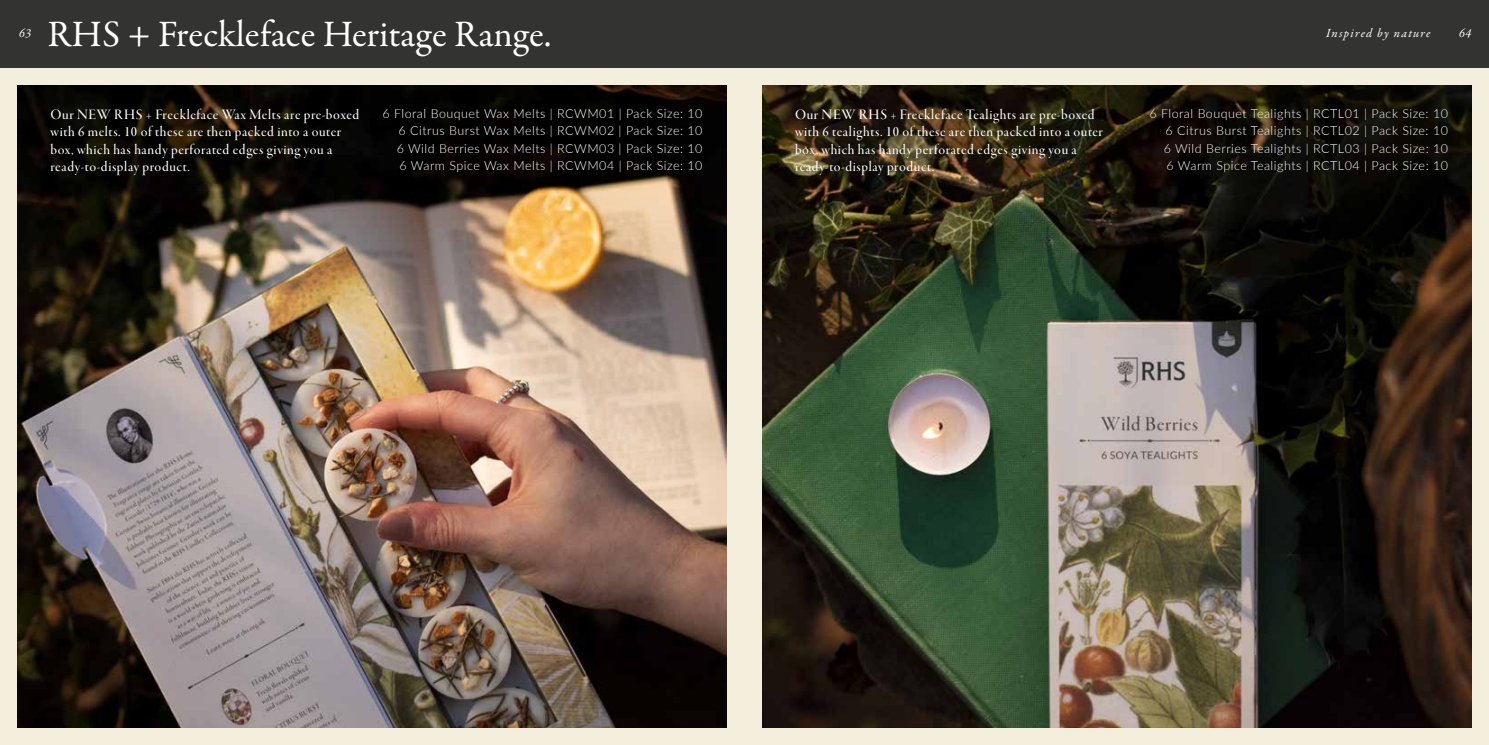
<style>
.page{position:relative;width:1489px;height:745px;background:#fff}
.page>*{position:absolute;margin:0;border:0;box-sizing:border-box;transform-origin:0 0}
.t1{font:37.5px "Garamond Premr Pro";letter-spacing:.01em;color:#fff}
.t2{font:15px/17.5px "Garamond Premr Pro Med Disp";letter-spacing:.04em;color:#fff}
.t3{font:300 12.5px/17.5px "Lato";letter-spacing:.04em;color:#fff;text-align:justify}
.t4{font:italic 12.5px "Garamond Premr Pro";letter-spacing:.095em;color:#fff}
</style>
<div class="page">
<div style="left:0;top:67px;width:1488px;height:677px;background:#f4efdc"></div>
<img style="left:18px;top:85px;width:708px;height:641px">
<img style="left:762px;top:85px;width:708px;height:641px">
<div style="left:0;top:0;width:1488px;height:67px;background:#333332"></div>
<p class="t4" style="left:19px;top:25px;width:14px">63</p>
<h1 class="t1" style="left:47px;top:11px;width:505px">RHS + Freckleface Heritage Range.</h1>
<p class="t4" style="left:1326px;top:25px;width:106px">Inspired by nature</p>
<p class="t4" style="left:1458px;top:25px;width:14px">64</p>
<p class="t3" style="left:396px;top:104px;width:307px;text-indent:-14px">6 Floral Bouquet Wax Melts | RCWM01 | Pack Size: 10<br>6 Citrus Burst Wax Melts | RCWM02 | Pack Size: 10<br>6 Wild Berries Wax Melts | RCWM03 | Pack Size: 10<br>6 Warm Spice Wax Melts | RCWM04 | Pack Size: 10</p>
<p class="t3" style="left:1163px;top:104px;width:286px;text-indent:-14px">6 Floral Bouquet Tealights | RCTL01 | Pack Size: 10<br>6 Citrus Burst Tealights | RCTL02 | Pack Size: 10<br>6 Wild Berries Tealights | RCTL03 | Pack Size: 10<br>6 Warm Spice Tealights | RCTL04 | Pack Size: 10</p>
<p class="t2" style="left:50px;top:106px;width:310px">Our NEW RHS + Freckleface Wax Melts are pre-boxed with 6 melts. 10 of these are then packed into a outer box, which has handy perforated edges giving you a ready-to-display product.</p>
<p class="t2" style="left:795px;top:106px;width:309px">Our NEW RHS + Freckleface Tealights are pre-boxed with 6 tealights. 10 of these are then packed into a outer box, which has handy perforated edges giving you a ready-to-display product.</p>
</div>
